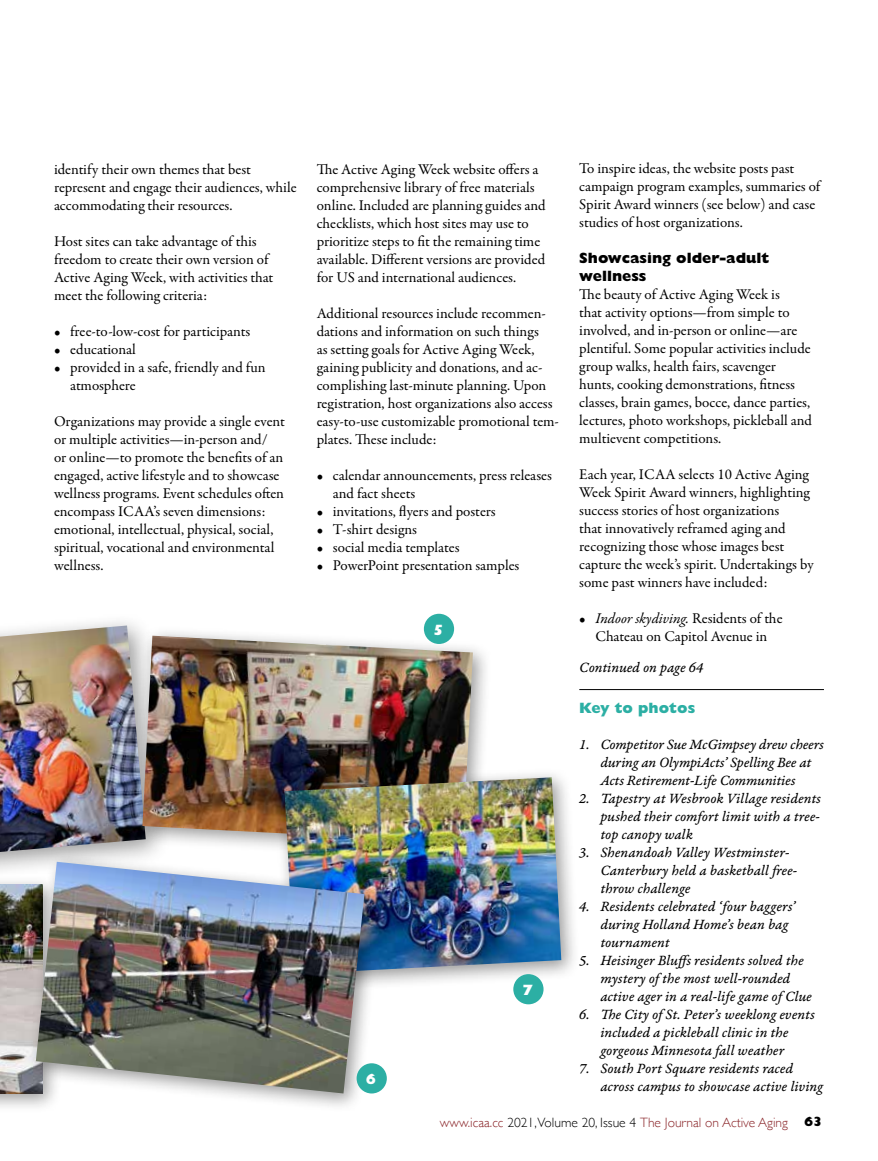
<style>
.page{position:relative;width:878px;height:1161px;background:#fff}
.page>*{position:absolute;margin:0;border:0;box-sizing:border-box;transform-origin:0 0}
.t1{font:15px/18px "Garamond Premr Pro";color:#000}
.t2{font:15px/18px "Garamond Premr Pro It Capt";letter-spacing:-.005em;color:#000}
.t3{font:800 15px/18px "Gill Sans";color:#000}
.t4{font:800 15px "Gill Sans";color:#2cafa4}
.t5{font:800 15px "Gill Sans";color:#fff}
.t6{font:300 13.5px "Gill Sans";color:#8a2529}
.s1{font-style:italic}
.s2{color:#000}
.s3{font-weight:800;color:#000}
</style>
<div class="page">
<div style="left:0;top:612px;width:171px;height:290px;background:#000;opacity:.4"></div>
<img style="left:0;top:626px;width:132px;height:226px">
<div style="left:132px;top:626px;width:360px;height:236px;background:#000;opacity:.4"></div>
<img style="left:142px;top:636px;width:331px;height:207px">
<div style="left:0;top:874px;width:62px;height:239px;background:#000;opacity:.4"></div>
<img style="left:0;top:885px;width:26px;height:209px">
<div style="left:274px;top:767px;width:307px;height:227px;background:#000;opacity:.4"></div>
<img style="left:284px;top:777px;width:277px;height:197px">
<div style="left:26px;top:852px;width:357px;height:261px;background:#000;opacity:.4"></div>
<img style="left:36px;top:862px;width:328px;height:232px">
<div style="left:424px;top:614px;width:30px;height:30px;background:#2cafa4;border-radius:50%"></div>
<div style="left:356px;top:1063px;width:31px;height:31px;background:#2cafa4;border-radius:50%"></div>
<div style="left:513px;top:974px;width:30px;height:30px;background:#2cafa4;border-radius:50%"></div>
<hr style="left:579px;top:689px;width:245px;height:1px;background:#000">
<p class="t1" style="left:54px;top:160px;width:244px">identify their own themes that best represent and engage their audiences, while accommodating their resources.</p>
<p class="t1" style="left:54px;top:232px;width:221px">Host sites can take advantage of this freedom to create their own version of Active Aging Week, with activities that meet the following criteria:</p>
<p class="t1" style="left:54px;top:322px;width:198px">• free-to-low-cost for participants</p>
<p class="t1" style="left:54px;top:340px;width:83px">• educational</p>
<p class="t1" style="left:70px;top:358px;width:197px;text-indent:-16px">• provided in a safe, friendly and fun atmosphere</p>
<p class="t1" style="left:54px;top:412px;width:232px">Organizations may provide a single event or multiple activities—in-person and/<br>or online—to promote the benefits of an engaged, active lifestyle and to showcase wellness programs. Event schedules often encompass ICAA’s seven dimensions: emotional, intellectual, physical, social, spiritual, vocational and environmental wellness.</p>
<p class="t1" style="left:316px;top:160px;width:230px">The Active Aging Week website offers a comprehensive library of free materials online. Included are planning guides and checklists, which host sites may use to prioritize steps to fit the remaining time available. Different versions are provided for US and international audiences.</p>
<p class="t1" style="left:316px;top:304px;width:244px">Additional resources include recommen&shy;dations and information on such things<br>as setting goals for Active Aging Week, gaining publicity and donations, and ac&shy;complishing last-minute planning. Upon registration, host organizations also access easy-to-use customizable promotional tem&shy;plates. These include:</p>
<p class="t1" style="left:333px;top:466px;width:220px;text-indent:-16px">• calendar announcements, press releases and fact sheets</p>
<p class="t1" style="left:316px;top:502px;width:180px">• invitations, flyers and posters</p>
<p class="t1" style="left:316px;top:520px;width:102px">• T-shirt designs</p>
<p class="t1" style="left:316px;top:538px;width:144px">• social media templates</p>
<p class="t1" style="left:316px;top:556px;width:204px">• PowerPoint presentation samples</p>
<p class="t5" style="left:433px;top:621px;width:12px">5</p>
<p class="t5" style="left:366px;top:1070px;width:12px">6</p>
<p class="t5" style="left:522px;top:981px;width:12px">7</p>
<p class="t1" style="left:579px;top:160px;width:242px">To inspire ideas, the website posts past campaign program examples, summaries of Spirit Award winners (see below) and case studies of host organizations.</p>
<p class="t3" style="left:579px;top:249px;width:192px">Showcasing older-adult wellness</p>
<p class="t1" style="left:579px;top:286px;width:234px">The beauty of Active Aging Week is<br>that activity options—from simple to involved, and in-person or online—are plentiful. Some popular activities include group walks, health fairs, scavenger hunts, cooking demonstrations, fitness classes, brain games, bocce, dance parties, lectures, photo workshops, pickleball and multievent competitions.</p>
<p class="t1" style="left:579px;top:466px;width:236px">Each year, ICAA selects 10 Active Aging Week Spirit Award winners, highlighting success stories of host organizations<br>that innovatively reframed aging and recognizing those whose images best capture the week’s spirit. Undertakings by some past winners have included:</p>
<p class="t1" style="left:579px;top:610px;width:205px;text-align:center">• <span class="s1">Indoor skydiving.</span> Residents of the<br>Chateau on Capitol Avenue in</p>
<p class="t2" style="left:579px;top:659px;width:125px">Continued on page 64</p>
<p class="t4" style="left:579px;top:700px;width:117px">Key to photos</p>
<p class="t2" style="left:579px;top:736px;width:246px;text-align:center">1. Competitor Sue McGimpsey drew cheers during an OlympiActs’ Spelling Bee at<br>Acts Retirement-Life Communities</p>
<p class="t2" style="left:600px;top:790px;width:222px;text-align:justify;text-indent:-21px">2. Tapestry at Wesbrook Village residents pushed their comfort limit with a tree&shy;top canopy walk</p>
<p class="t2" style="left:600px;top:844px;width:198px;text-indent:-21px">3. Shenandoah Valley Westminster-<br>Canterbury held a basketball free&shy;throw challenge</p>
<p class="t2" style="left:600px;top:898px;width:196px;text-indent:-21px">4. Residents celebrated ‘four baggers’ during Holland Home’s bean bag tournament</p>
<p class="t2" style="left:600px;top:952px;width:213px;text-indent:-21px">5. Heisinger Bluffs residents solved the mystery of the most well-rounded active ager in a real-life game of Clue</p>
<p class="t2" style="left:600px;top:1006px;width:216px;text-indent:-21px">6. The City of St. Peter’s weeklong events included a pickleball clinic in the gorgeous Minnesota fall weather</p>
<p class="t2" style="left:600px;top:1060px;width:224px;text-indent:-21px">7. South Port Square residents raced across campus to showcase active living</p>
<p class="t6" style="left:440px;top:1112px;width:384px">www.icaa.cc <span class="s2">2021,Volume 20, Issue 4</span> The Journal on Active Aging <span class="s3">63</span></p>
</div>
